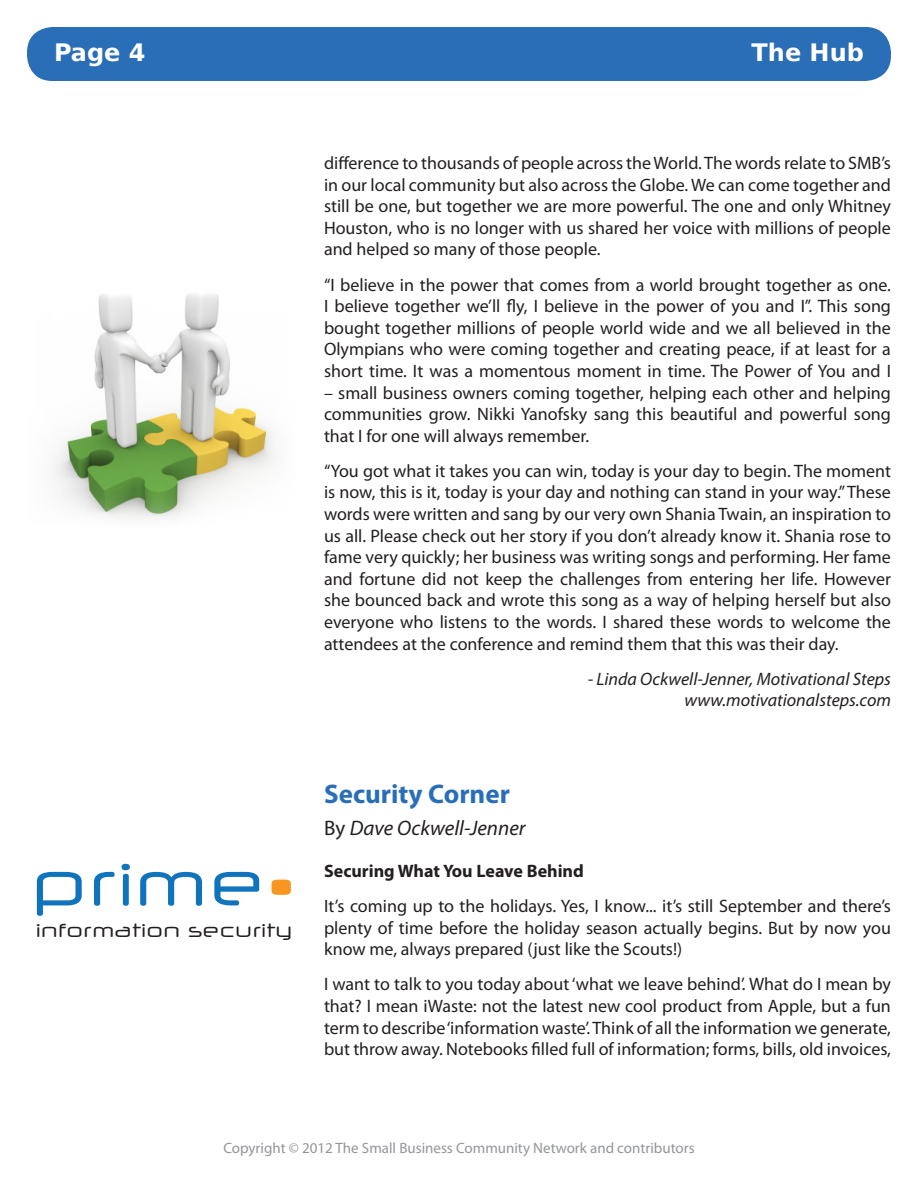
<style>
.page{position:relative;width:918px;height:1188px;background:#fff}
.page>*{position:absolute;margin:0;border:0;box-sizing:border-box;transform-origin:0 0}
.t1{font:62.85px "Neuropol X Free";color:#1074bc}
.Heading{font:700 27px "Myriad Pro";color:#296eb7}
.t2{font:700 24px "Bitstream Vera Sans";color:#fff}
.Author{font:italic 21px "Myriad Pro";color:#231f20}
.t3{font:19.2px "Neuropol X Free";color:#231f20}
.Body{font:18px/21.6px "Myriad Pro";color:#231f20;text-align:justify}
.Body-2{font:italic 18px/21.6px "Myriad Pro";color:#231f20;text-align:right}
.Body-3{font:700 18px "Myriad Pro";color:#231f20}
.t4{font:15px "Myriad Pro";color:#939598}
.s1{color:#f79720}
.s2{font-style:normal}
</style>
<div class="page">
<div style="left:27px;top:27px;width:864px;height:54px;background:#296eb7;border-radius:26px"></div>
<img style="left:53px;top:294px;width:223px;height:225px">
<h3 class="t2" style="left:54px;top:39px;width:93px">Page 4</h3>
<h3 class="t2" style="left:752px;top:39px;width:114px">The Hub</h3>
<p class="t1" style="left:32px;top:843px;width:268px">prime<span class="s1">•</span></p>
<p class="t3" style="left:36px;top:918px;width:258px">information security</p>
<p class="Body" style="left:324px;top:152px;width:569px">difference to thousands of people across the World. The words relate to SMB’s in our local community but also across the Globe. We can come together and still be one, but together we are more powerful. The one and only Whitney Houston, who is no longer with us shared her voice with millions of people and helped so many of those people.</p>
<p class="Body" style="left:324px;top:273px;width:569px">“I believe in the power that comes from a world brought together as one.<br>I believe together we’ll fly, I believe in the power of you and I”. This song bought together millions of people world wide and we all believed in the Olympians who were coming together and creating peace, if at least for a short time. It was a momentous moment in time. The Power of You and I</p>
<p class="Body" style="left:324px;top:381px;width:569px">– small business owners coming together, helping each other and helping communities grow. Nikki Yanofsky sang this beautiful and powerful song that I for one will always remember.</p>
<p class="Body" style="left:324px;top:460px;width:569px">“You got what it takes you can win, today is your day to begin. The moment is now, this is it, today is your day and nothing can stand in your way.” These words were written and sang by our very own Shania Twain, an inspiration to us all. Please check out her story if you don’t already know it. Shania rose to fame very quickly; her business was writing songs and performing. Her fame and fortune did not keep the challenges from entering her life. However she bounced back and wrote this song as a way of helping herself but also everyone who listens to the words. I shared these words to welcome the attendees at the conference and remind them that this was their day.</p>
<p class="Body-2" style="left:588px;top:668px;width:305px">- Linda Ockwell-Jenner, Motivational Steps www.motivationalsteps.com</p>
<p class="Heading" style="left:324px;top:777px;width:187px">Security Corner</p>
<p class="Author" style="left:324px;top:815px;width:203px"><span class="s2">By</span> Dave Ockwell-Jenner</p>
<p class="Body-3" style="left:324px;top:859px;width:261px">Securing What You Leave Behind</p>
<p class="Body" style="left:324px;top:895px;width:569px">It’s coming up to the holidays. Yes, I know... it’s still September and there’s plenty of time before the holiday season actually begins. But by now you know me, always prepared (just like the Scouts!)</p>
<p class="Body" style="left:324px;top:973px;width:569px">I want to talk to you today about ‘what we leave behind’. What do I mean by that? I mean iWaste: not the latest new cool product from Apple, but a fun term to describe ‘information waste’. Think of all the information we generate, but throw away. Notebooks filled full of information; forms, bills, old invoices,</p>
<p class="t4" style="left:223px;top:1139px;width:473px">Copyright © 2012 The Small Business Community Network and contributors</p>
</div>
